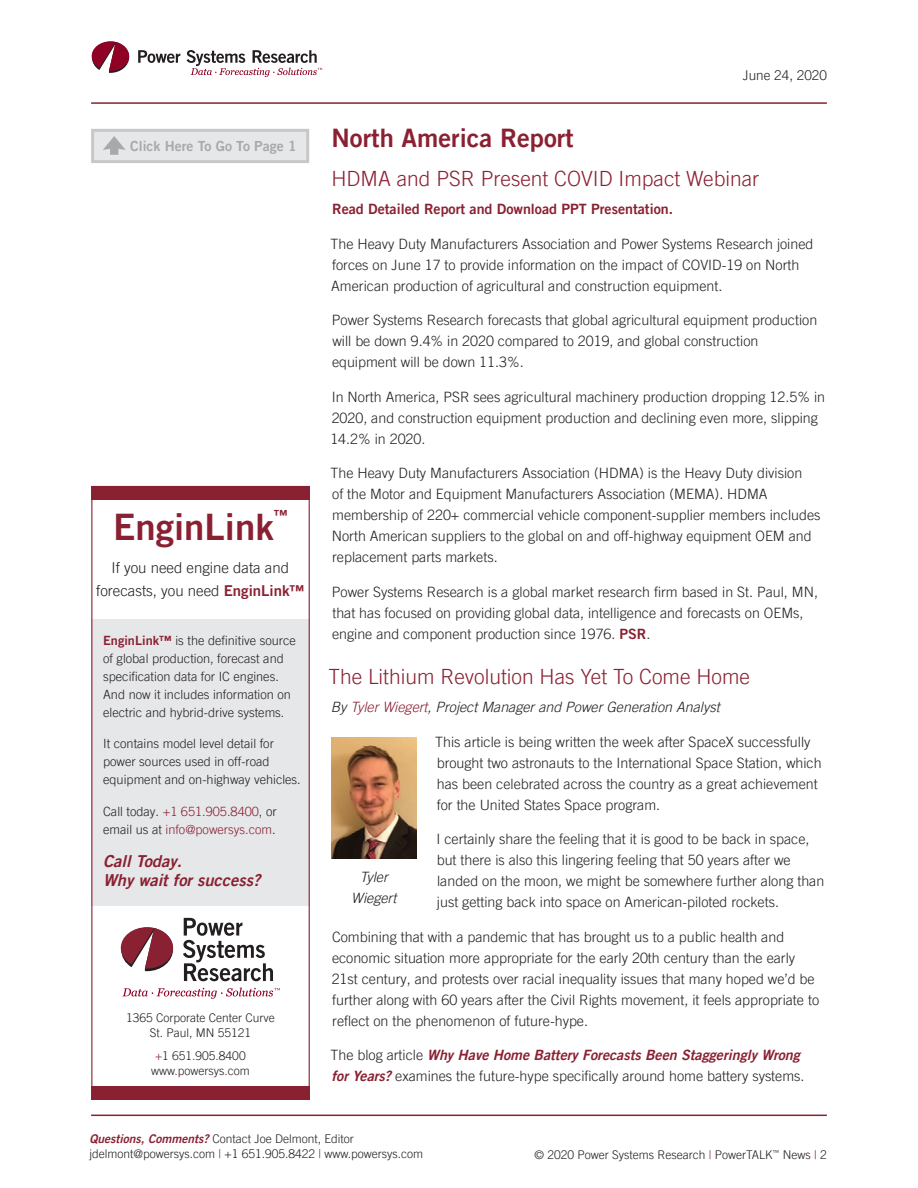
<style>
.page{position:relative;width:918px;height:1188px;background:#fff}
.page>*{position:absolute;margin:0;border:0;box-sizing:border-box;transform-origin:0 0}
.t1{font:36.6px "Trade Gothic LT Pro Bd 2";color:#8a2132}
.t2{font:25.5px "Trade Gothic LT Pro Bd 2";color:#8a2132}
.t3{font:300 21px "Trade Gothic LT Pro";color:#8a2132}
.t4{font:16.5px/19.5px "Trade Gothic LT Pro Bd 2 Obl";color:#8a2132}
.t5{font:300 15px/22.5px "Trade Gothic LT Pro";color:#231f20;text-align:center}
.t6{font:300 14.25px/21px "Trade Gothic LT Pro";color:#231f20}
.t7{font:italic 300 14.25px/21px "Trade Gothic LT Pro";color:#231f20;text-align:center}
.t8{font:14.25px "Trade Gothic LT Pro Bd 2 Obl";color:#8a2132}
.t9{font:14.25px "Trade Gothic LT Pro Bd 2";color:#8a2132}
.t10{font:13.95px "Trade Gothic LT Pro Bd 2";color:#a8a9ad}
.t11{font:13.95px "Trade Gothic LT Pro Bd 2";color:#8a2132}
.t12{font:300 13.5px "Trade Gothic LT Pro";color:#231f20}
.t13{font:300 12.75px/18px "Trade Gothic LT Pro";color:#231f20}
.t14{font:300 12.75px/18px "Trade Gothic LT Pro";color:#8a2132}
.t15{font:300 12px/15px "Trade Gothic LT Pro";color:#231f20;text-align:center}
.s1{font-family:"Trade Gothic LT Pro Bd 2";font-weight:400;color:#8a2132}
.s2{color:#231f20}
.s3{color:#8a2132}
.s4{font-family:"Trade Gothic LT Pro";font-weight:300;color:#231f20}
.s5{font-family:"Trade Gothic LT Pro Bd 2 Obl";font-weight:400;color:#8a2132}
</style>
<div class="page">
<hr style="left:91px;top:102px;width:736px;height:2px;background:#8a2132">
<hr style="left:91px;top:1115px;width:736px;height:1px;background:#8a2132">
<svg style="left:138px;top:50px;width:42px;height:13px"></svg>
<svg style="left:92px;top:41px;width:37px;height:32px"></svg>
<svg style="left:187px;top:50px;width:135px;height:27px"></svg>
<div style="left:91px;top:129px;width:218px;height:34px;background:#e6e7e9;border:3px solid #c7c8ca"></div>
<svg style="left:103px;top:136px;width:23px;height:19px"></svg>
<div style="left:91px;top:486px;width:219px;height:13px;background:#8a2132"></div>
<div style="left:91px;top:1086px;width:219px;height:13px;background:#8a2132"></div>
<div style="left:91px;top:619px;width:219px;height:287px;background:#e6e7e9"></div>
<svg style="left:183px;top:918px;width:90px;height:63px"></svg>
<svg style="left:121px;top:927px;width:52px;height:44px"></svg>
<svg style="left:122px;top:988px;width:158px;height:11px"></svg>
<div style="left:91px;top:486px;width:219px;height:613px;border:1px solid #8a2132"></div>
<img style="left:332px;top:738px;width:84px;height:121px">
<p class="t10" style="left:130px;top:137px;width:168px">Click Here To Go To Page 1</p>
<p class="t11" style="left:274px;top:507px;width:15px">™</p>
<h1 class="t1" style="left:113px;top:504px;width:162px">EnginLink</h1>
<p class="t5" style="left:96px;top:556px;width:210px">If you need engine data and forecasts, you need <span class="s1">EnginLink™</span></p>
<p class="t13" style="left:103px;top:631px;width:194px"><span class="s1">EnginLink™</span> is the definitive source of global production, forecast and specification data for IC engines.<br>And now it includes information on electric and hybrid-drive systems.</p>
<p class="t13" style="left:103px;top:734px;width:199px">It contains model level detail for power sources used in off-road equipment and on-highway vehicles.</p>
<p class="t14" style="left:103px;top:802px;width:175px"><span class="s2">Call today.</span> +1 651.905.8400<span class="s2">, or email us at</span> info@powersys.com<span class="s2">.</span></p>
<p class="t4" style="left:103px;top:851px;width:159px">Call Today.<br>Why wait for success?</p>
<p class="t15" style="left:126px;top:1010px;width:150px">1365 Corporate Center Curve<br>St. Paul, MN 55121</p>
<p class="t15" style="left:151px;top:1048px;width:100px"><span class="s3">+</span>1 651<span class="s3">.</span>905<span class="s3">.</span>8400 www<span class="s3">.</span>powersys<span class="s3">.</span>com</p>
<p class="t12" style="left:743px;top:67px;width:86px">June 24, 2020</p>
<h2 class="t2" style="left:332px;top:122px;width:244px">North America Report</h2>
<h3 class="t3" style="left:331px;top:166px;width:429px">HDMA and PSR Present COVID Impact Webinar</h3>
<p class="t9" style="left:332px;top:200px;width:342px">Read Detailed Report and Download PPT Presentation.</p>
<p class="t6" style="left:331px;top:233px;width:484px">The Heavy Duty Manufacturers Association and Power Systems Research joined forces on June 17 to provide information on the impact of COVID-19 on North<br>American production of agricultural and construction equipment.</p>
<p class="t6" style="left:332px;top:309px;width:487px">Power Systems Research forecasts that global agricultural equipment production will be down 9.4% in 2020 compared to 2019, and global construction equipment will be down 11.3%.</p>
<p class="t6" style="left:330px;top:386px;width:496px">In North America, PSR sees agricultural machinery production dropping 12.5% in<br>2020, and construction equipment production and declining even more, slipping<br>14.2% in 2020.</p>
<p class="t6" style="left:331px;top:462px;width:491px">The Heavy Duty Manufacturers Association (HDMA) is the Heavy Duty division<br>of the Motor and Equipment Manufacturers Association (MEMA). HDMA membership of 220+ commercial vehicle component-supplier members includes North American suppliers to the global on and off-highway equipment OEM and replacement parts markets.</p>
<p class="t6" style="left:332px;top:581px;width:488px">Power Systems Research is a global market research firm based in St. Paul, MN, that has focused on providing global data, intelligence and forecasts on OEMs, engine and component production since 1976. <span class="s1">PSR</span>.</p>
<h3 class="t3" style="left:328px;top:664px;width:423px">The Lithium Revolution Has Yet To Come Home</h3>
<p class="t7" style="left:331px;top:697px;width:390px">By <span class="s3">Tyler Wiegert</span>, Project Manager and Power Generation Analyst</p>
<p class="t6" style="left:435px;top:731px;width:388px">This article is being written the week after SpaceX successfully brought two astronauts to the International Space Station, which has been celebrated across the country as a great achievement for the United States Space program.</p>
<p class="t6" style="left:437px;top:828px;width:389px">I certainly share the feeling that it is good to be back in space, but there is also this lingering feeling that 50 years after we landed on the moon, we might be somewhere further along than just getting back into space on American-piloted rockets.</p>
<p class="t6" style="left:332px;top:926px;width:489px">Combining that with a pandemic that has brought us to a public health and economic situation more appropriate for the early 20th century than the early 21st century, and protests over racial inequality issues that many hoped we’d be further along with 60 years after the Civil Rights movement, it feels appropriate to reflect on the phenomenon of future-hype.</p>
<p class="t8" style="left:331px;top:1046px;width:471px"><span class="s4">The blog article</span> Why Have Home Battery Forecasts Been Staggeringly Wrong</p>
<p class="t6" style="left:332px;top:1065px;width:475px"><span class="s5">for Years?</span> examines the future-hype specifically around home battery systems.</p>
<p class="t7" style="left:351px;top:867px;width:47px">Tyler<br>Wiegert</p>
<p class="t15" style="left:90px;top:1131px;width:335px;text-align:left"><span class="s5">Questions, Comments?</span> Contact Joe Delmont, Editor jdelmont@powersys.com <span class="s3">|</span> +1 651.905.8422 <span class="s3">|</span> www.powersys.com</p>
<p class="t15" style="left:535px;top:1147px;width:294px">© 2020 Power Systems Research <span class="s3">|</span> PowerTALK<sup>™</sup> News <span class="s3">|</span> 2</p>
</div>
